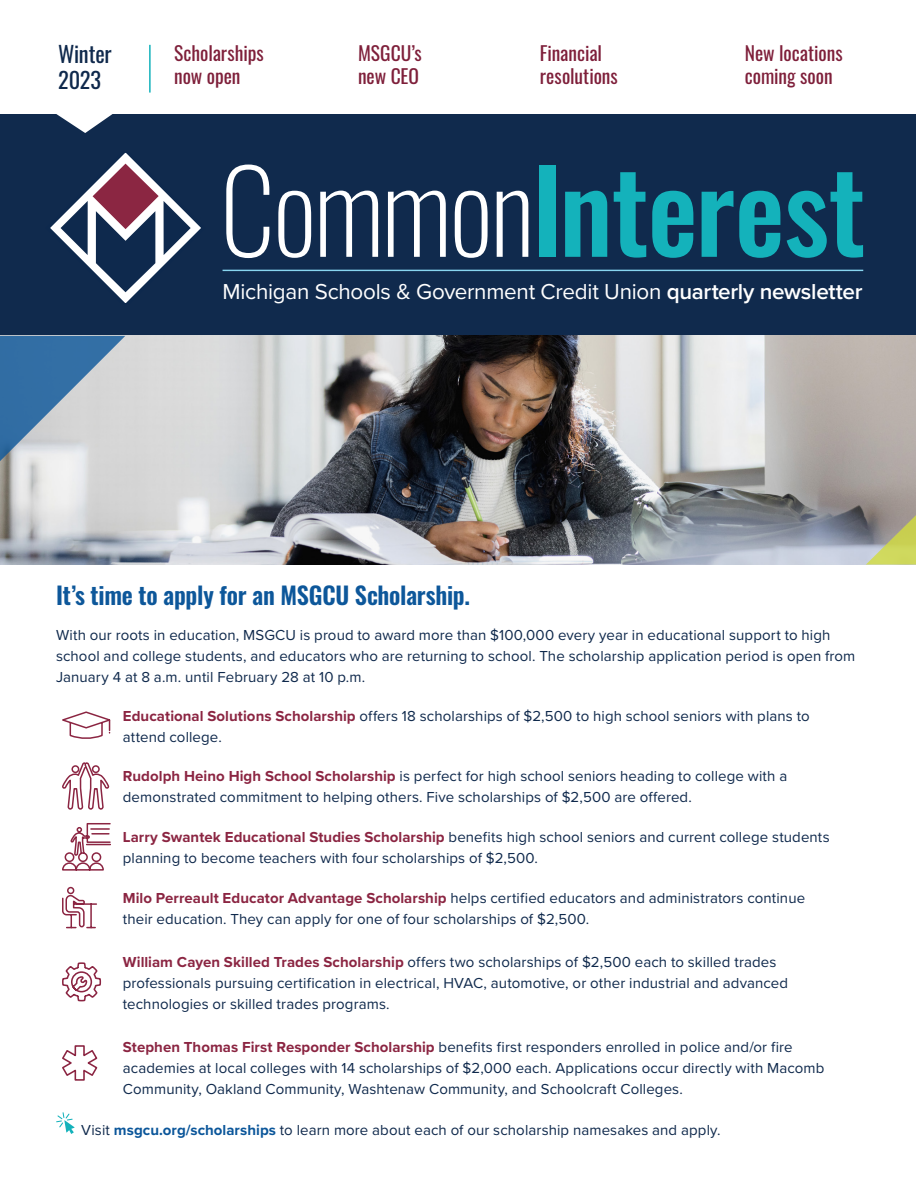
<style>
.page{position:relative;width:916px;height:1183px;background:#fff}
.page>*{position:absolute;margin:0;border:0;box-sizing:border-box;transform-origin:0 0}
.t1{font:500 112.5px "Oswald";letter-spacing:-.01em;color:#14b2bb}
.TEXT_1{font:600 24px "Oswald";letter-spacing:-.015em;color:#0d579a}
.t2{font:22.35px "Proxima Nova";letter-spacing:-.015em;color:#fff}
.t3{font:22.35px/27px "Oswald";letter-spacing:-.015em;color:#0f294c}
.HEAD_1{font:19.5px/22.5px "Oswald";letter-spacing:-.005em;color:#7e1f3a}
.TEXT_1-2{font:15px/21px "Proxima Nova";letter-spacing:.005em;color:#0f294c}
.s1{font-weight:200;color:#fff}
.s2{font-weight:600}
.s3{font-weight:700;color:#8b2542}
.s4{font-weight:700;color:#0b569a}
</style>
<div class="page">
<div style="left:0;top:115px;width:915px;height:221px;background:#102a4d"></div>
<svg style="left:55px;top:114px;width:59px;height:19px"></svg>
<svg style="left:50px;top:153px;width:151px;height:150px"></svg>
<hr style="left:222px;top:269px;width:640px;height:2px;background:#88d5ef">
<img style="left:0;top:336px;width:915px;height:228px">
<hr style="left:149px;top:45px;width:1px;height:48px;background:#14b2bb">
<svg style="left:0;top:336px;width:125px;height:126px;background:#84a2bd"></svg>
<svg style="left:865px;top:498px;width:50px;height:66px;background:#a9a87d"></svg>
<svg style="left:62px;top:711px;width:49px;height:28px"></svg>
<svg style="left:62px;top:762px;width:49px;height:109px"></svg>
<svg style="left:62px;top:886px;width:35px;height:42px"></svg>
<svg style="left:62px;top:962px;width:40px;height:39px"></svg>
<svg style="left:62px;top:1045px;width:36px;height:36px"></svg>
<svg style="left:56px;top:1112px;width:19px;height:21px"></svg>
<p class="t3" style="left:58px;top:38px;width:55px">Winter<br>2023</p>
<p class="HEAD_1" style="left:174px;top:40px;width:91px">Scholarships now open</p>
<p class="HEAD_1" style="left:744px;top:40px;width:99px">New locations coming soon</p>
<p class="HEAD_1" style="left:358px;top:40px;width:65px">MSGCU’s new CEO</p>
<p class="HEAD_1" style="left:539px;top:40px;width:80px">Financial resolutions</p>
<p class="t1" style="left:220px;top:152px;width:647px"><span class="s1">Common</span>Interest</p>
<p class="t2" style="left:222px;top:275px;width:641px">Michigan Schools &amp; Government Credit Union <span class="s2">quarterly newsletter</span></p>
<p class="TEXT_1" style="left:56px;top:583px;width:415px">It’s time to apply for an MSGCU Scholarship.</p>
<p class="TEXT_1-2" style="left:56px;top:623px;width:800px">With our roots in education, MSGCU is proud to award more than $100,000 every year in educational support to high school and college students, and educators who are returning to school. The scholarship application period is open from<br>January 4 at 8 a.m. until February 28 at 10 p.m.</p>
<p class="TEXT_1-2" style="left:123px;top:704px;width:688px"><span class="s3">Educational Solutions Scholarship</span> offers 18 scholarships of $2,500 to high school seniors with plans to attend college.</p>
<p class="TEXT_1-2" style="left:123px;top:765px;width:665px"><span class="s3">Rudolph Heino High School Scholarship</span> is perfect for high school seniors heading to college with a demonstrated commitment to helping others. Five scholarships of $2,500 are offered.</p>
<p class="TEXT_1-2" style="left:123px;top:825px;width:708px"><span class="s3">Larry Swantek Educational Studies Scholarship</span> benefits high school seniors and current college students planning to become teachers with four scholarships of $2,500.</p>
<p class="TEXT_1-2" style="left:123px;top:886px;width:683px"><span class="s3">Milo Perreault Educator Advantage Scholarship</span> helps certified educators and administrators continue their education. They can apply for one of four scholarships of $2,500.</p>
<p class="TEXT_1-2" style="left:123px;top:950px;width:666px"><span class="s3">William Cayen Skilled Trades Scholarship</span> offers two scholarships of $2,500 each to skilled trades professionals pursuing certification in electrical, HVAC, automotive, or other industrial and advanced technologies or skilled trades programs.</p>
<p class="TEXT_1-2" style="left:123px;top:1035px;width:702px"><span class="s3">Stephen Thomas First Responder Scholarship</span> benefits first responders enrolled in police and/or fire academies at local colleges with 14 scholarships of $2,000 each. Applications occur directly with Macomb<br>Community, Oakland Community, Washtenaw Community, and Schoolcraft Colleges.</p>
<p class="TEXT_1-2" style="left:81px;top:1118px;width:640px">Visit <span class="s4">msgcu.org/scholarships</span> to learn more about each of our scholarship namesakes and apply.</p>
</div>
